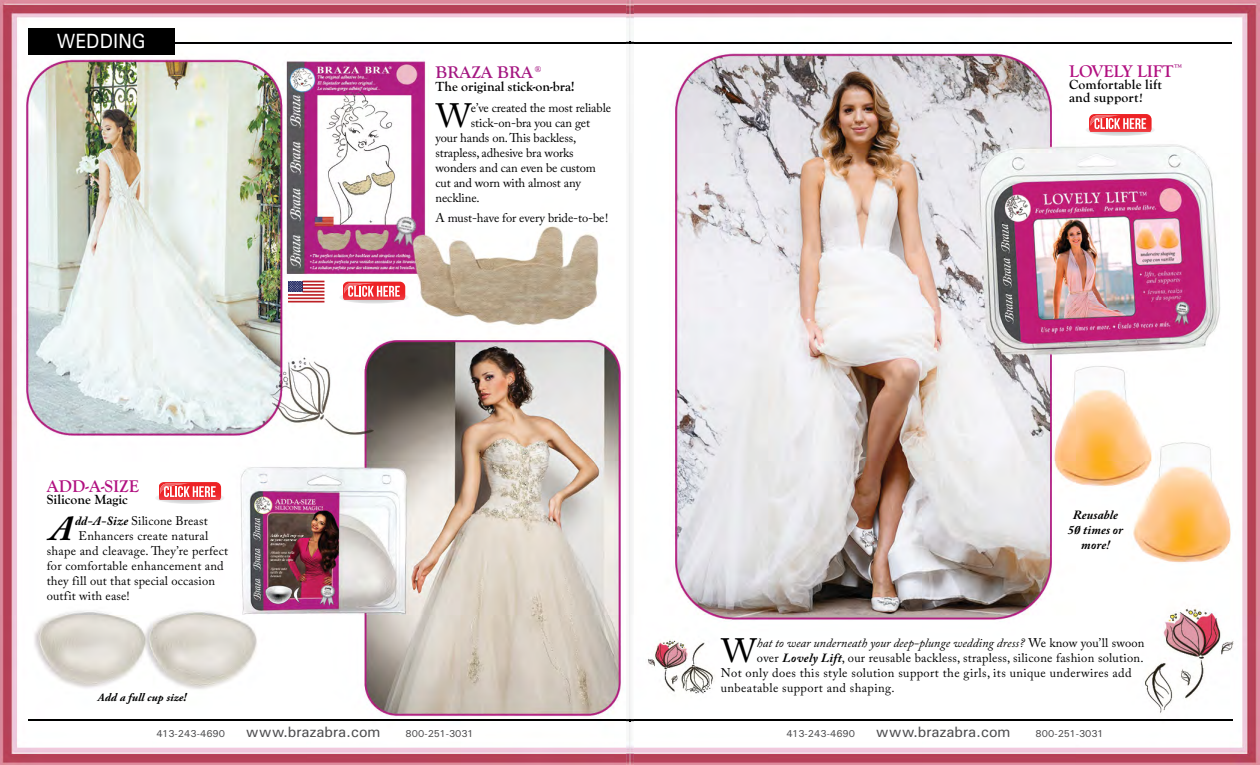
<style>
.page{position:relative;width:1260px;height:765px;background:#fff}
.page>*{position:absolute;margin:0;border:0;box-sizing:border-box;transform-origin:0 0}
.t1{font:italic 700 34.75px "Adobe Caslon Pro";color:#000}
.t2{font:33.62px "Adobe Caslon Pro";color:#000}
.t3{font:20.62px "Univers";color:#fff;scale:.91 1}
.t4{font:700 17.5px "Goudy Old Style T";letter-spacing:-.01em;color:#b11080}
.t5{font:700 17.5px "Goudy Old Style T";color:#a41681}
.t6{font:15px "Univers";color:#4d4d4f}
.t7{font:700 13.75px/12.5px "Goudy Old Style T";color:#000}
.t8{font:12.5px "Adobe Caslon Pro";letter-spacing:.02em;color:#000}
.t9{font:12.5px "Adobe Caslon Pro";letter-spacing:-.01em;color:#000}
.t10{font:italic 12.5px "Adobe Caslon Pro";color:#000}
.t11{font:italic 700 12.5px/15px "Adobe Caslon Pro";letter-spacing:.01em;color:#000;text-align:center}
.t12{font:italic 700 11.25px "Adobe Garamond Pro";letter-spacing:.01em;color:#000}
.t13{font:10px "Univers";color:#4d4d4f}
.s1{font-weight:700;font-style:italic}
.s2{font-size:12.5px}
.s3{font-size:12.38px}
.s4{font-style:normal}
</style>
<div class="page">
<img style="left:0;top:0;width:1260px;height:765px">
<img style="left:339px;top:291px;width:70px;height:13px;border-radius:50%">
<svg style="left:344px;top:282px;width:61px;height:17px"></svg>
<img style="left:155px;top:492px;width:70px;height:12px;border-radius:50%">
<svg style="left:159px;top:482px;width:62px;height:18px"></svg>
<img style="left:1086px;top:124px;width:69px;height:12px;border-radius:50%">
<svg style="left:1090px;top:114px;width:62px;height:18px"></svg>
<hr style="left:28px;top:719px;width:614px;height:2px;background:#000">
<hr style="left:620px;top:719px;width:612px;height:2px;background:#000">
<hr style="left:174px;top:42px;width:456px;height:2px;background:#000">
<div style="left:28px;top:28px;width:146px;height:27px;background:#000"></div>
<hr style="left:628px;top:42px;width:604px;height:2px;background:#000">
<hr style="left:288px;top:292px;width:36px;height:2px;background:#fff">
<hr style="left:288px;top:296px;width:36px;height:1px;background:#fff">
<hr style="left:288px;top:299px;width:36px;height:2px;background:#fff">
<hr style="left:288px;top:301px;width:36px;height:2px;background:#bc2025">
<hr style="left:288px;top:297px;width:36px;height:2px;background:#bc2025">
<hr style="left:288px;top:294px;width:36px;height:2px;background:#bc2025">
<svg style="left:289px;top:281px;width:35px;height:11px"></svg>
<img style="left:626px;top:0;width:8px;height:765px">
<img style="left:630px;top:0;width:1px;height:765px">
<svg style="left:626px;top:719px;width:8px;height:2px"></svg>
<svg style="left:626px;top:42px;width:8px;height:2px"></svg>
<h3 class="t3" style="left:57px;top:33px;width:99px">WEDDING</h3>
<h3 class="t4" style="left:47px;top:479px;width:94px">ADD-A-SIZE</h3>
<p class="t7" style="left:47px;top:494px;width:83px">Silicone Magic</p>
<h1 class="t1" style="left:50px;top:507px;width:24px">A</h1>
<p class="t8" style="left:75px;top:516px;width:134px"><span class="s1">dd-A-Size</span> Silicone Breast</p>
<p class="t8" style="left:79px;top:531px;width:131px">Enhancers create natural</p>
<p class="t8" style="left:47px;top:546px;width:183px">shape and cleavage. They’re perfect</p>
<p class="t8" style="left:47px;top:561px;width:178px">for comfortable enhancement and</p>
<p class="t8" style="left:47px;top:576px;width:170px">they fill out that special occasion</p>
<p class="t8" style="left:47px;top:591px;width:84px">outfit with ease!</p>
<p class="t12" style="left:98px;top:691px;width:90px">Add a full cup size<span class="s2">!</span></p>
<h3 class="t5" style="left:436px;top:66px;width:107px">BRAZA BRA <sup>®</sup></h3>
<p class="t7" style="left:436px;top:81px;width:141px">The original stick-on-bra!</p>
<h2 class="t2" style="left:436px;top:102px;width:37px">W</h2>
<p class="t9" style="left:471px;top:102px;width:142px">e’ve created the most reliable</p>
<p class="t9" style="left:471px;top:117px;width:121px">stick-on-bra you can get</p>
<p class="t9" style="left:436px;top:132px;width:142px">your hands on. This backless,</p>
<p class="t9" style="left:436px;top:147px;width:140px">strapless, adhesive bra works</p>
<p class="t9" style="left:436px;top:162px;width:162px">wonders and can even be custom</p>
<p class="t9" style="left:436px;top:177px;width:147px">cut and worn with almost any</p>
<p class="t9" style="left:436px;top:192px;width:46px">neckline.</p>
<p class="t9" style="left:436px;top:213px;width:174px">A must-have for every bride-to-be!</p>
<h3 class="t4" style="left:1069px;top:64px;width:114px">LOVELY LIFT <sup>™</sup></h3>
<p class="t7" style="left:1069px;top:79px;width:94px">Comfortable lift and support<span class="s3">!</span></p>
<p class="t11" style="left:1068px;top:507px;width:57px">Reusable<br>50 times or more!</p>
<h2 class="t2" style="left:721px;top:637px;width:37px">W</h2>
<p class="t10" style="left:757px;top:635px;width:389px">hat to wear underneath your deep-plunge wedding dress? <span class="s4">We know you’ll swoon</span></p>
<p class="t8" style="left:757px;top:653px;width:388px">over <span class="s1">Lovely Lift</span>, our reusable backless, strapless, silicone fashion solution.</p>
<p class="t8" style="left:721px;top:668px;width:412px">Not only does this style solution support the girls, its unique underwires add</p>
<p class="t8" style="left:721px;top:683px;width:175px">unbeatable support and shaping.</p>
<p class="t13" style="left:157px;top:730px;width:70px">413-243-4690</p>
<p class="t6" style="left:246px;top:726px;width:136px">www.brazabra.com</p>
<p class="t13" style="left:406px;top:730px;width:69px">800-251-3031</p>
<p class="t13" style="left:787px;top:730px;width:70px">413-243-4690</p>
<p class="t6" style="left:876px;top:726px;width:136px">www.brazabra.com</p>
<p class="t13" style="left:1036px;top:730px;width:69px">800-251-3031</p>
</div>
